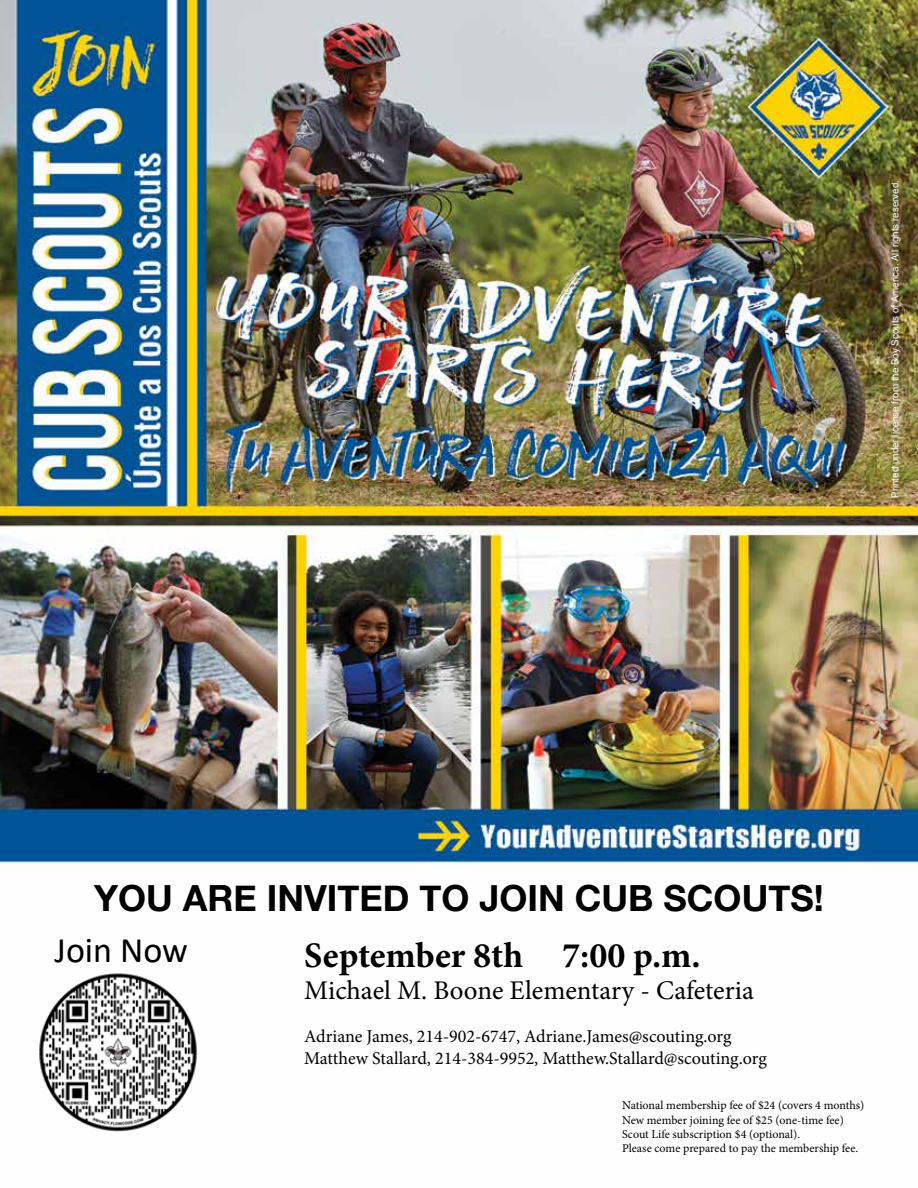
<style>
.page{position:relative;width:918px;height:1188px;background:#fff}
.page>*{position:absolute;margin:0;border:0;box-sizing:border-box;transform-origin:0 0}
.t1{font:700 36px "Helvetica Neue";color:#000}
.t2{font:700 36px "Minion Pro";color:#000}
.t3{font:36px "Calibri";color:#000}
.t4{font:27px "Minion Pro";color:#000}
.t5{font:18px/21.6px "Minion Pro";color:#000}
.t6{font:12px/14.4px "Minion Pro";letter-spacing:-.005em;color:#000}
.t7{font:9.75px "Arial";color:#fff}
</style>
<div class="page">
<img style="left:0;top:0;width:918px;height:863px">
<img style="left:39px;top:973px;width:158px;height:159px">
<p class="t7" style="left:889px;top:498px;width:319px;rotate:-90deg">Printed under license from the Boy Scouts of America. All rights reserved.</p>
<h1 class="t1" style="left:94px;top:870px;width:731px">YOU ARE INVITED TO JOIN CUB SCOUTS!</h1>
<h1 class="t3" style="left:55px;top:925px;width:135px">Join Now</h1>
<h1 class="t2" style="left:304px;top:930px;width:398px">September 8th 7:00 p.m.</h1>
<h2 class="t4" style="left:304px;top:972px;width:451px">Michael M. Boone Elementary - Cafeteria</h2>
<h3 class="t5" style="left:304px;top:1026px;width:464px">Adriane James, 214-902-6747, Adriane.James@scouting.org<br>Matthew Stallard, 214-384-9952, Matthew.Stallard@scouting.org</h3>
<p class="t6" style="left:622px;top:1098px;width:244px">National membership fee of $24 (covers 4 months)<br>New member joining fee of $25 (one-time fee)<br>Scout Life subscription $4 (optional).<br>Please come prepared to pay the membership fee.</p>
</div>
